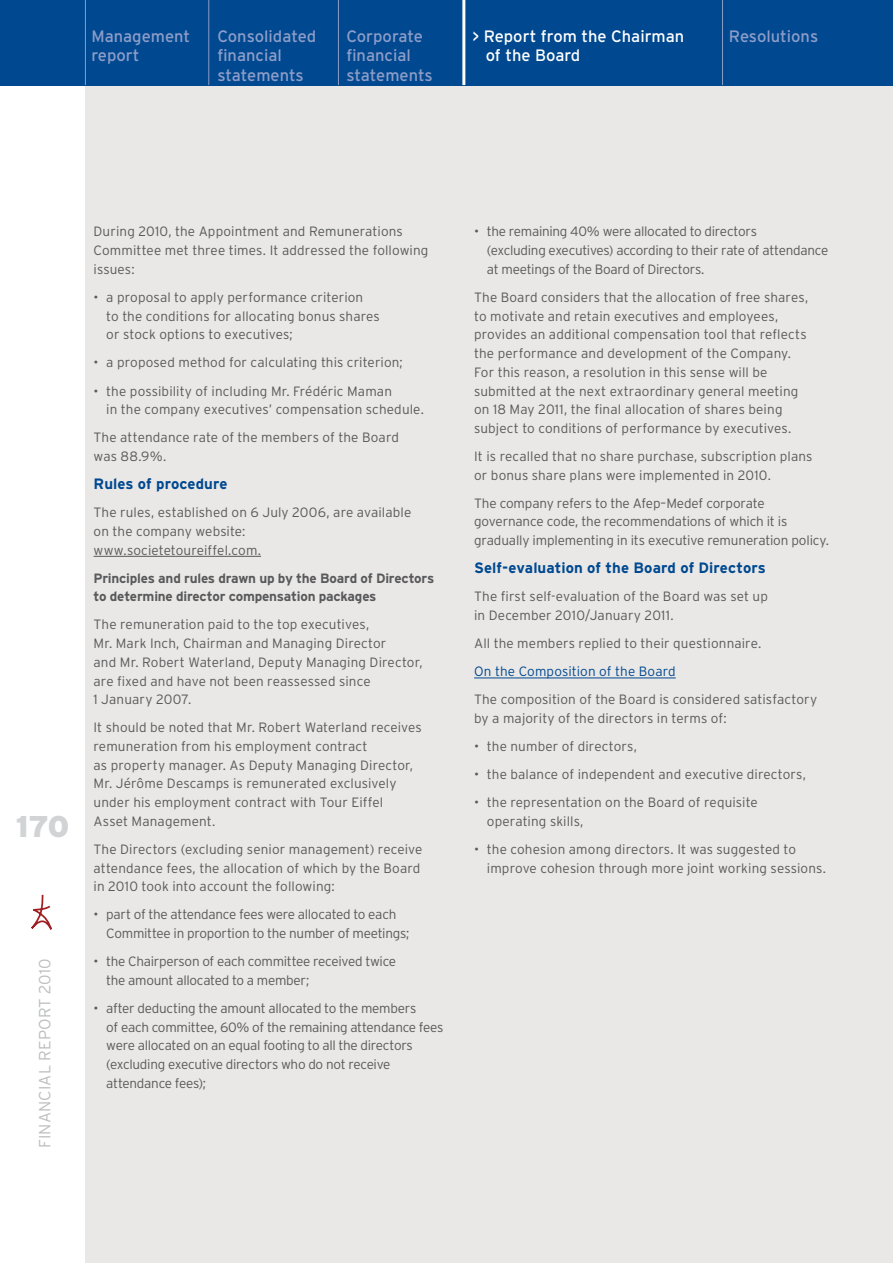
<style>
.page{position:relative;width:893px;height:1263px;background:#fff}
.page>*{position:absolute;margin:0;border:0;box-sizing:border-box;transform-origin:0 0}
.t1{font:900 30px "Interstate";color:#d1d3d4}
.t2{font:16.5px "Interstate";color:#8e9dc8}
.t3{font:16.5px "Interstate";color:#fff}
.t4{font:300 16.35px "Interstate";letter-spacing:.01em;color:#bcbec0}
.t5{font:700 15px "Interstate";letter-spacing:.005em;color:#004990}
.t6{font:300 13.5px/18.8px "Interstate";letter-spacing:.01em;color:#58595b}
.t7{font:300 13.5px/18.8px "Interstate";letter-spacing:-.02em;color:#58595b}
.t8{font:300 13.5px/18.8px "Interstate";letter-spacing:-.01em;color:#58595b}
.t9{font:700 13.5px/18.8px "Interstate";letter-spacing:-.015em;color:#58595b}
.t10{font:300 13.5px "Interstate";letter-spacing:.015em;color:#004990}
</style>
<div class="page">
<div style="left:85px;top:0;width:808px;height:1263px;background:#eae8e6"></div>
<svg style="left:31px;top:894px;width:21px;height:36px"></svg>
<div style="left:0;top:0;width:893px;height:85px;background:#004990"></div>
<hr style="left:208px;top:0;width:1px;height:85px;background:#8e9dc8">
<hr style="left:85px;top:0;width:1px;height:85px;background:#8e9dc8">
<hr style="left:462px;top:0;width:3px;height:85px;background:#fff">
<hr style="left:338px;top:0;width:1px;height:85px;background:#8e9dc8">
<hr style="left:722px;top:0;width:1px;height:85px;background:#8e9dc8">
<hr style="left:94px;top:556px;width:167px;height:1px;background:#58595b">
<hr style="left:474px;top:678px;width:202px;height:1px;background:#004990">
<p class="t2" style="left:91px;top:27px;width:100px">Management</p>
<p class="t2" style="left:217px;top:27px;width:100px">Consolidated</p>
<p class="t2" style="left:346px;top:27px;width:78px">Corporate</p>
<p class="t3" style="left:472px;top:27px;width:213px">&gt; Report from the Chairman</p>
<p class="t2" style="left:729px;top:27px;width:91px">Resolutions</p>
<p class="t2" style="left:91px;top:46px;width:50px">report</p>
<p class="t2" style="left:217px;top:46px;width:66px">financial</p>
<p class="t2" style="left:346px;top:46px;width:66px">financial</p>
<p class="t3" style="left:486px;top:46px;width:96px">of the Board</p>
<p class="t2" style="left:217px;top:66px;width:88px">statements</p>
<p class="t2" style="left:346px;top:66px;width:88px">statements</p>
<h1 class="t1" style="left:16px;top:809px;width:55px">170</h1>
<p class="t4" style="left:35px;top:1148px;width:191px;rotate:-90deg">Financial report 2010</p>
<p class="t6" style="left:94px;top:222px;width:336px">During 2010, the Appointment and Remunerations<br>Committee met three times. It addressed the following issues:</p>
<p class="t6" style="left:106px;top:288px;width:275px;text-indent:-13px">• a proposal to apply performance criterion<br>to the conditions for allocating bonus shares or stock options to executives;</p>
<p class="t6" style="left:94px;top:353px;width:311px">• a proposed method for calculating this criterion;</p>
<p class="t6" style="left:106px;top:381px;width:319px;text-indent:-13px">• the possibility of including Mr. Frédéric Maman<br>in the company executives’ compensation schedule.</p>
<p class="t6" style="left:94px;top:428px;width:307px">The attendance rate of the members of the Board was 88.9%.</p>
<p class="t5" style="left:94px;top:475px;width:136px">Rules of procedure</p>
<p class="t6" style="left:94px;top:503px;width:319px">The rules, established on 6 July 2006, are available on the company website: www.societetoureiffel.com.</p>
<p class="t9" style="left:94px;top:568px;width:342px">Principles and rules drawn up by the Board of Directors to determine director compensation packages</p>
<p class="t6" style="left:94px;top:615px;width:331px">The remuneration paid to the top executives,<br>Mr. Mark I nch, Chairman and Managing Director<br>and Mr. Robert Waterland, Deputy Managing Director, are fixed and have not been reassessed since<br>1 January 2007.</p>
<p class="t6" style="left:94px;top:718px;width:330px">It should be noted that Mr. Robert Waterland receives remuneration from his employment contract<br>as property manager. As Deputy Managing Director, Mr. Jérôme Descamps is remunerated exclusively under his employment contract with Tour Eiffel<br>Asset Management.</p>
<p class="t6" style="left:94px;top:840px;width:330px">The Directors (excluding senior management) receive attendance fees, the allocation of which by the Board in 2010 took into account the following:</p>
<p class="t7" style="left:106px;top:905px;width:305px;text-indent:-13px">• part of the attendance fees were allocated to each<br>Committee in proportion to the number of meetings;</p>
<p class="t7" style="left:106px;top:952px;width:291px;text-indent:-13px">• the Chairperson of each committee received twice the amount allocated to a member;</p>
<p class="t7" style="left:106px;top:999px;width:339px;text-indent:-13px">• after deducting the amount allocated to the members<br>of each committee, 60% of the remaining attendance fees were allocated on an equal footing to all the directors (excluding executive directors who do not receive attendance fees);</p>
<p class="t7" style="left:487px;top:222px;width:343px;text-indent:-13px">• the remaining 40% were allocated to directors<br>(excluding executives) according to their rate of attendance at meetings of the Board of Directors.</p>
<p class="t6" style="left:474px;top:288px;width:336px">The Board considers that the allocation of free shares, to motivate and retain executives and employees, provides an additional compensation tool that reflects the performance and development of the Company.<br>For this reason, a resolution in this sense will be submitted at the next extraordinary general meeting on 18 May 2011, the final allocation of shares being subject to conditions of performance by executives.</p>
<p class="t6" style="left:474px;top:447px;width:340px">It is recalled that no share purchase, subscription plans or bonus share plans were implemented in 2010.</p>
<p class="t8" style="left:474px;top:493px;width:357px">The company refers to the Afep–Medef corporate governance code, the recommendations of which it is gradually implementing in its executive remuneration policy.</p>
<p class="t5" style="left:474px;top:560px;width:293px">Self-evaluation of the Board of Directors</p>
<p class="t6" style="left:474px;top:587px;width:295px">The first self-evaluation of the Board was set up in December 2010/January 2011.</p>
<p class="t6" style="left:474px;top:634px;width:289px">All the members replied to their questionnaire.</p>
<p class="t10" style="left:474px;top:664px;width:203px">On the Composition of the Board</p>
<p class="t6" style="left:474px;top:690px;width:345px">The composition of the Board is considered satisfactory by a majority of the directors in terms of:</p>
<p class="t6" style="left:474px;top:737px;width:164px">• the number of directors,</p>
<p class="t6" style="left:474px;top:765px;width:333px">• the balance of independent and executive directors,</p>
<p class="t6" style="left:487px;top:793px;width:272px;text-indent:-13px">• the representation on the Board of requisite operating skills,</p>
<p class="t6" style="left:487px;top:840px;width:341px;text-indent:-13px">• the cohesion among directors. It was suggested to improve cohesion through more joint working sessions.</p>
</div>
